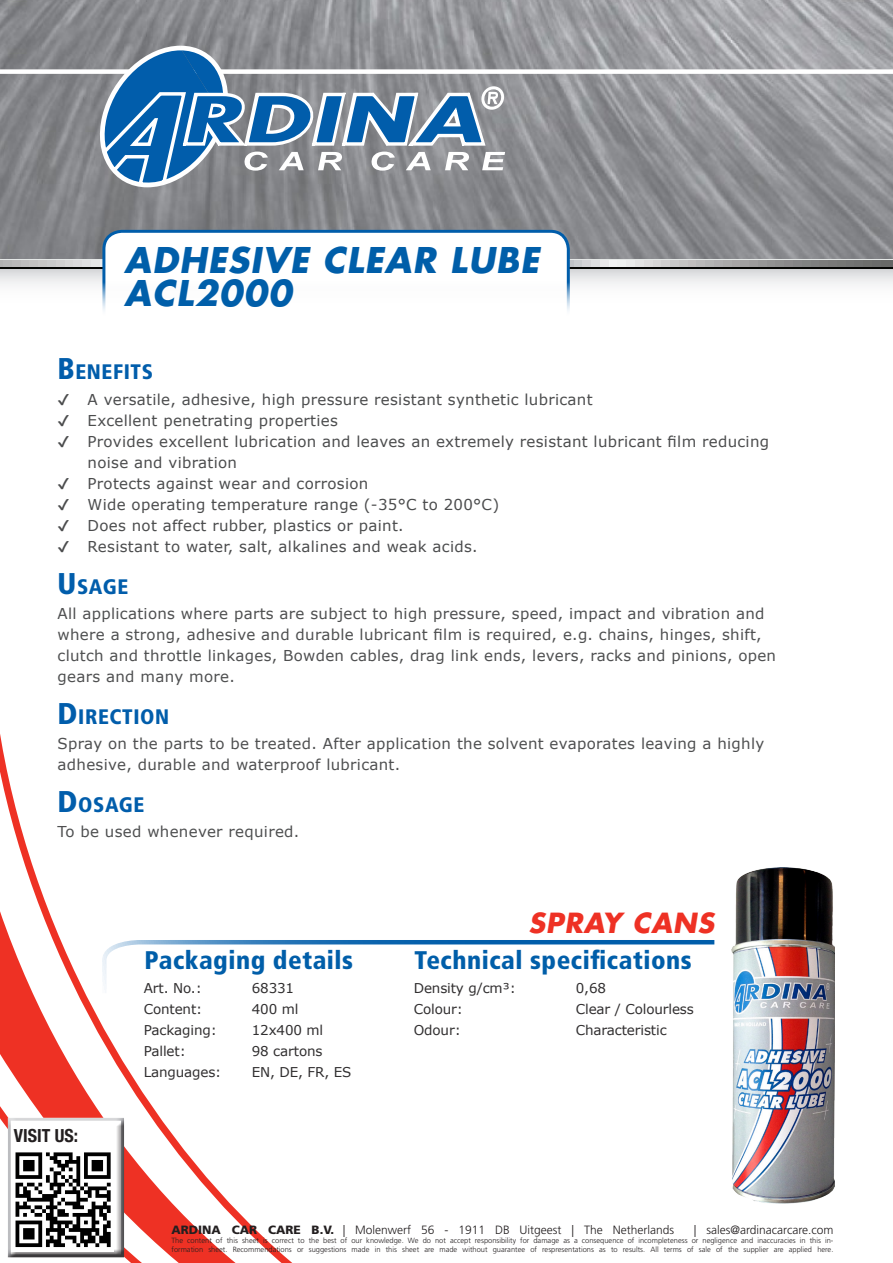
<style>
.page{position:relative;width:893px;height:1263px;background:#fff}
.page>*{position:absolute;margin:0;border:0;box-sizing:border-box;transform-origin:0 0}
.t1{font:italic 700 34.5px "Futura";letter-spacing:.03em;color:#005ea9}
.t2{font:italic 700 27px "Futura";letter-spacing:.03em;color:#ee3124}
.t3{font:900 condensed 25.5px "Frutiger LT Std";letter-spacing:.02em;color:#005ea9}
.t4{font:900 condensed 21px "Frutiger LT Std";letter-spacing:.03em;color:#015dab}
.t5{font:700 condensed 18px "Helvetica Neue LT Com";color:#231f20}
.t6{font:15px/21px "Verdana";letter-spacing:.02em;color:#4e4f50}
.t7{font:15px/21px "Verdana";letter-spacing:.02em;color:#4b4c4d}
.t8{font:13.5px "Verdana";letter-spacing:-.01em;color:#312f30}
.t9{font:300 12px "Frutiger LT Std";color:#231f20}
.t10{font:300 7.5px/9px "Frutiger LT Std";color:#231f20}
.s1{font-size:30px}
.s2{font-family:"Meiryo UI"}
.s3{font-weight:900}
</style>
<div class="page">
<img style="left:0;top:0;width:893px;height:259px">
<div style="left:0;top:69px;width:893px;height:5px;background:#fff"></div>
<svg style="left:95px;top:43px;width:410px;height:147px;background:#7791a9"></svg>
<svg style="left:0;top:268px;width:893px;height:17px"></svg>
<div style="left:0;top:262px;width:893px;height:6px;background:#040503"></div>
<svg style="left:0;top:259px;width:893px;height:2px"></svg>
<svg style="left:0;top:261px;width:893px;height:6px;background:#b1b1b1"></svg>
<div style="left:104px;top:231px;width:464px;height:135px;background:#fff;border-radius:18px"></div>
<div style="left:102px;top:230px;width:468px;height:137px;border:3px solid #005daa;border-radius:18px"></div>
<svg style="left:537px;top:940px;width:178px;height:5px"></svg>
<svg style="left:0;top:734px;width:537px;height:529px"></svg>
<div style="left:8px;top:1117px;width:117px;height:141px;background:#231f20;opacity:.75"></div>
<img style="left:11px;top:1149px;width:102px;height:102px">
<img style="left:732px;top:867px;width:103px;height:336px">
<p class="t1" style="left:124px;top:236px;width:417px">ADHESIVE CLEAR LUBE</p>
<p class="t1" style="left:124px;top:269px;width:169px">ACL2000</p>
<p class="t4" style="left:58px;top:359px;width:97px"><span class="s1">B</span>ENEFITS</p>
<p class="t7" style="left:58px;top:388px;width:537px"><span class="s2">✔</span> A versatile, adhesive, high pressure resistant synthetic lubricant</p>
<p class="t7" style="left:58px;top:409px;width:282px"><span class="s2">✔</span> Excellent penetrating properties</p>
<p class="t7" style="left:88px;top:430px;width:683px;text-indent:-30px"><span class="s2">✔</span> Provides excellent lubrication and leaves an extremely resistant lubricant film reducing noise and vibration</p>
<p class="t7" style="left:58px;top:472px;width:312px"><span class="s2">✔</span> Protects against wear and corrosion</p>
<p class="t7" style="left:58px;top:493px;width:443px"><span class="s2">✔</span> Wide operating temperature range (-35°C to 200°C)</p>
<p class="t7" style="left:58px;top:514px;width:348px"><span class="s2">✔</span> Does not affect rubber, plastics or paint.</p>
<p class="t7" style="left:58px;top:535px;width:422px"><span class="s2">✔</span> Resistant to water, salt, alkalines and weak acids.</p>
<p class="t4" style="left:58px;top:574px;width:72px"><span class="s1">U</span>SAGE</p>
<p class="t6" style="left:58px;top:603px;width:720px">All applications where parts are subject to high pressure, speed, impact and vibration and where a strong, adhesive and durable lubricant film is required, e.g. chains, hinges, shift, clutch and throttle linkages, Bowden cables, drag link ends, levers, racks and pinions, open gears and many more.</p>
<p class="t4" style="left:58px;top:704px;width:113px"><span class="s1">D</span>IRECTION</p>
<p class="t6" style="left:58px;top:733px;width:708px">Spray on the parts to be treated. After application the solvent evaporates leaving a highly adhesive, durable and waterproof lubricant.</p>
<p class="t4" style="left:58px;top:792px;width:88px"><span class="s1">D</span>OSAGE</p>
<p class="t6" style="left:58px;top:821px;width:243px">To be used whenever required.</p>
<p class="t2" style="left:528px;top:904px;width:187px">SPRAY CANS</p>
<p class="t3" style="left:145px;top:945px;width:210px">Packaging details</p>
<p class="t3" style="left:415px;top:945px;width:279px">Technical specifications</p>
<p class="t5" style="left:14px;top:1125px;width:66px">VISIT US:</p>
<p class="t8" style="left:144px;top:979px;width:60px">Art. No.:</p>
<p class="t8" style="left:252px;top:979px;width:44px">68331</p>
<p class="t8" style="left:414px;top:979px;width:104px">Density g/cm³:</p>
<p class="t8" style="left:576px;top:979px;width:32px">0,68</p>
<p class="t8" style="left:144px;top:1000px;width:60px">Content:</p>
<p class="t8" style="left:252px;top:1000px;width:48px">400 ml</p>
<p class="t8" style="left:414px;top:1000px;width:51px">Colour:</p>
<p class="t8" style="left:576px;top:1000px;width:120px">Clear / Colourless</p>
<p class="t8" style="left:144px;top:1021px;width:75px">Packaging:</p>
<p class="t8" style="left:252px;top:1021px;width:73px">12x400 ml</p>
<p class="t8" style="left:414px;top:1021px;width:48px">Odour:</p>
<p class="t8" style="left:576px;top:1021px;width:92px">Characteristic</p>
<p class="t8" style="left:144px;top:1042px;width:44px">Pallet:</p>
<p class="t8" style="left:252px;top:1042px;width:72px">98 cartons</p>
<p class="t8" style="left:144px;top:1063px;width:79px">Languages:</p>
<p class="t8" style="left:252px;top:1063px;width:101px">EN, DE, FR, ES</p>
<p class="t9" style="left:171px;top:1223px;width:504px"><span class="s3">ARDINA CAR CARE B.V.</span> | Molenwerf 56 - 1911 DB Uitgeest | The Netherlands</p>
<p class="t9" style="left:694px;top:1223px;width:141px">| sales@ardinacarcare.com</p>
<p class="t10" style="left:171px;top:1236px;width:663px">The content of this sheet is correct to the best of our knowledge. We do not accept responsibility for damage as a consequence of incompleteness or negligence and inaccuracies in this in&shy;formation sheet. Recommendations or suggestions made in this sheet are made without guarantee of respresentations as to results. All terms of sale of the supplier are applied here.</p>
</div>
